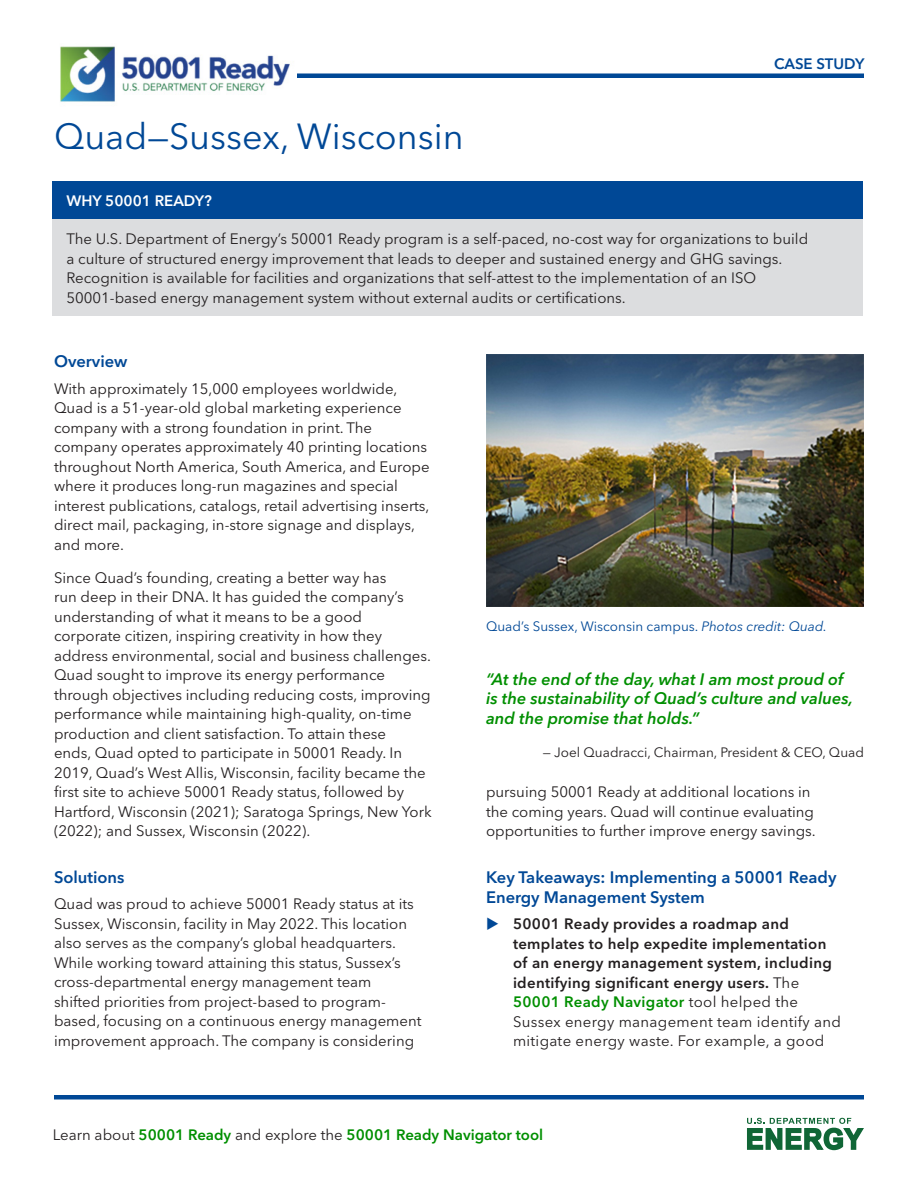
<style>
.page{position:relative;width:918px;height:1188px;background:#fff}
.page>*{position:absolute;margin:0;border:0;box-sizing:border-box;transform-origin:0 0}
.t1{font:36px "Avenir Next LT Pro";color:#004896}
.t2{font:italic 600 16.5px/19.8px "Avenir Next LT Pro";color:#008f00}
.t3{font:600 16.5px/19.8px "Avenir Next LT Pro";color:#004896}
.t4{font:15px/19.5px "Avenir Next LT Pro";color:#231f20}
.t5{font:600 15px/19.5px "Avenir Next LT Pro";letter-spacing:.02em;color:#231f20}
.t6{font:600 15px "Avenir Next LT Pro";color:#008f00}
.t7{font:600 15px "Avenir Next LT Pro";color:#fff}
.t8{font:600 15px "Avenir Next LT Pro";color:#004896}
.t9{font:13.5px "Avenir Next LT Pro";color:#004896}
.t10{font:13.5px "Avenir Next LT Pro";color:#231f20}
.s1{font-style:italic}
.s2{font-weight:400}
.s3{color:#008f00}
.s4{font-weight:400;color:#231f20}
</style>
<div class="page">
<div style="left:54px;top:73px;width:810px;height:5px;background:#004896"></div>
<img style="left:54px;top:46px;width:243px;height:56px">
<svg style="left:747px;top:1118px;width:117px;height:32px"></svg>
<div style="left:54px;top:1095px;width:810px;height:5px;background:#004896"></div>
<div style="left:53px;top:181px;width:810px;height:39px;background:#004896"></div>
<div style="left:53px;top:220px;width:810px;height:96px;background:#dcdddf"></div>
<img style="left:486px;top:354px;width:378px;height:253px">
<h1 class="t1" style="left:54px;top:115px;width:411px">Quad—Sussex, Wisconsin</h1>
<p class="t8" style="left:774px;top:55px;width:92px">CASE STUDY</p>
<p class="t7" style="left:66px;top:192px;width:147px">WHY 50001 READY?</p>
<p class="t4" style="left:66px;top:229px;width:743px">The U.S. Department of Energy’s 50001 Ready program is a self-paced, no-cost way for organizations to build a culture of structured energy improvement that leads to deeper and sustained energy and GHG savings.<br>Recognition is available for facilities and organizations that self-attest to the implementation of an ISO 50001-based energy management system without external audits or certifications.</p>
<p class="t3" style="left:54px;top:352px;width:75px">Overview</p>
<p class="t4" style="left:54px;top:379px;width:377px">With approximately 15,000 employees worldwide, Quad is a 51-year-old global marketing experience company with a strong foundation in print. The company operates approximately 40 printing locations throughout North America, South America, and Europe where it produces long-run magazines and special interest publications, catalogs, retail advertising inserts, direct mail, packaging, in-store signage and displays, and more.</p>
<p class="t4" style="left:54px;top:568px;width:379px">Since Quad’s founding, creating a better way has<br>run deep in their DNA. It has guided the company’s understanding of what it means to be a good corporate citizen, inspiring creativity in how they address environmental, social and business challenges.<br>Quad sought to improve its energy performance through objectives including reducing costs, improving performance while maintaining high-quality, on-time production and client satisfaction. To attain these<br>ends, Quad opted to participate in 50001 Ready. In 2019, Quad’s West Allis, Wisconsin, facility became the first site to achieve 50001 Ready status, followed by Hartford, Wisconsin (2021); Saratoga Springs, New York (2022); and Sussex, Wisconsin (2022).</p>
<p class="t3" style="left:54px;top:867px;width:72px">Solutions</p>
<p class="t4" style="left:54px;top:894px;width:369px">Quad was proud to achieve 50001 Ready status at its Sussex, Wisconsin, facility in May 2022. This location also serves as the company’s global headquarters.<br>While working toward attaining this status, Sussex’s cross-departmental energy management team<br>shifted priorities from project-based to program&shy;based, focusing on a continuous energy management improvement approach. The company is considering</p>
<p class="t9" style="left:486px;top:618px;width:343px">Quad’s Sussex, Wisconsin campus. <span class="s1">Photos credit: Quad.</span></p>
<p class="t2" style="left:486px;top:669px;width:368px">“At the end of the day, what I am most proud of is the sustainability of Quad’s culture and values, and the promise that holds.”</p>
<p class="t10" style="left:543px;top:745px;width:323px">— Joel Quadracci, Chairman, President &amp; CEO, Quad</p>
<p class="t4" style="left:486px;top:782px;width:331px">pursuing 50001 Ready at additional locations in the coming years. Quad will continue evaluating opportunities to further improve energy savings.</p>
<p class="t3" style="left:486px;top:867px;width:352px">Key Takeaways: Implementing a 50001 Ready<br>Energy Management System</p>
<p class="t5" style="left:513px;top:914px;width:330px">50001 Ready provides a roadmap and templates to help expedite implementation of an energy management system, including identifying significant energy users. <span class="s2">The </span><span class="s3">50001 Ready Navigator</span> <span class="s2">tool helped the Sussex energy management team identify and mitigate energy waste. For example, a good</span></p>
<p class="t6" style="left:53px;top:1125px;width:492px"><span class="s4">Learn about</span> 50001 Ready <span class="s4">and explore the</span> 50001 Ready Navigator tool</p>
</div>
